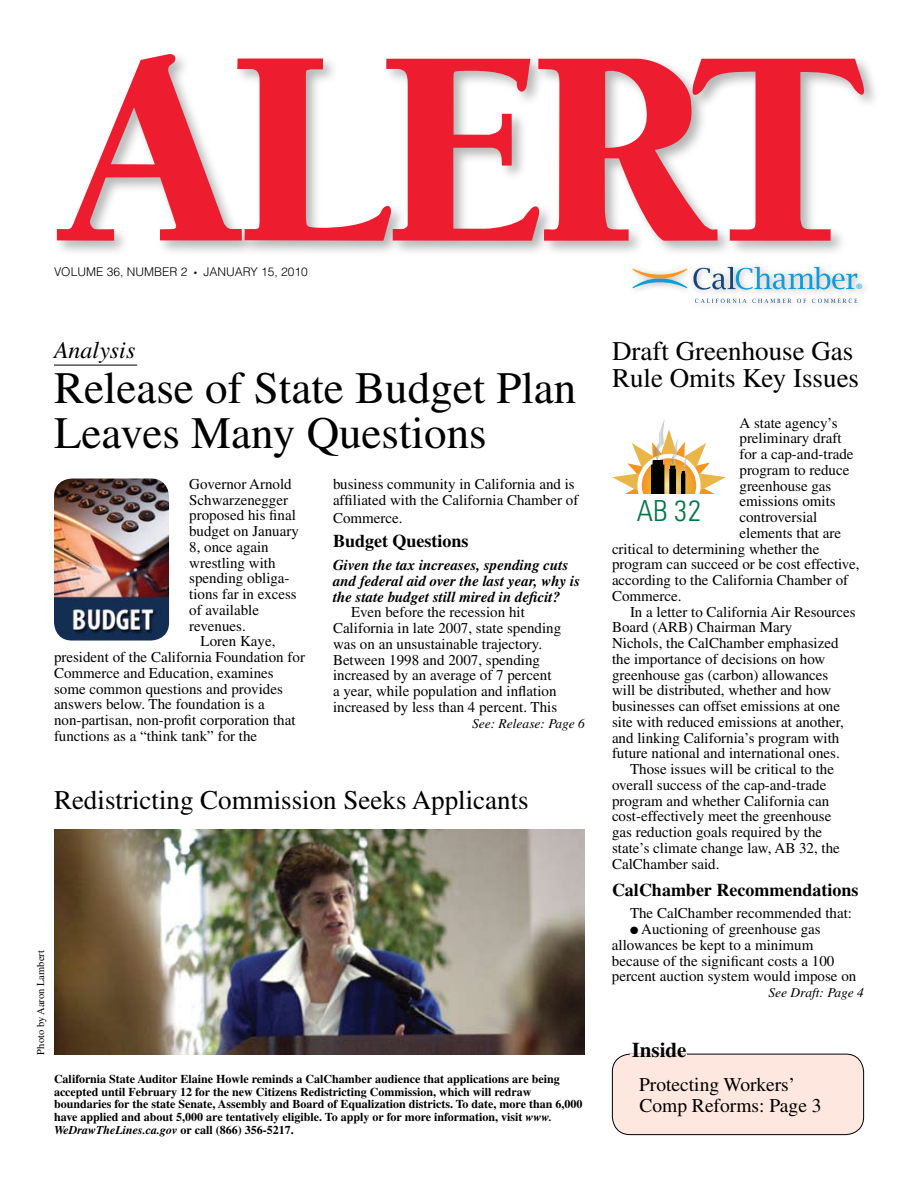
<style>
.page{position:relative;width:918px;height:1188px;background:#fff}
.page>*{position:absolute;margin:0;border:0;box-sizing:border-box;transform-origin:0 0}
.t1{font:45px/45px "Times";color:#000}
.t2{font:300 condensed 29.1px "Zurich BT";color:#007647}
.t3{font:27px/27px "Times";color:#000}
.t4{font:italic 24px "Times";color:#000}
.t5{font:700 21px "Times";color:#000}
.t6{font:19.5px/21px "Times";color:#000}
.t7{font:700 18px "Times";color:#000}
.t8{font:15px/15.8px "Times";color:#000}
.t9{font:italic 700 15px/15.8px "Times";color:#000}
.t10{font:italic 13.5px "Times";color:#000}
.t11{font:700 12px/12.8px "Times";color:#000}
.t12{font:300 12px "Helvetica";color:#000}
.t13{font:10.5px "Times";color:#000}
.t14{font:7.35px "Helvetica Neue";color:#0f9cd8}
.s1{font-style:italic}
</style>
<div class="page">
<div style="left:53px;top:49px;width:826px;height:207px;background:#000;opacity:.3"></div>
<svg style="left:57px;top:54px;width:807px;height:187px"></svg>
<div style="left:627px;top:262px;width:242px;height:49px;background:#000;opacity:.3"></div>
<svg style="left:633px;top:269px;width:54px;height:19px"></svg>
<svg style="left:693px;top:267px;width:164px;height:23px"></svg>
<svg style="left:695px;top:299px;width:96px;height:4px"></svg>
<svg style="left:797px;top:299px;width:9px;height:4px"></svg>
<svg style="left:812px;top:299px;width:45px;height:4px"></svg>
<div style="left:612px;top:1054px;width:252px;height:81px;background:#fee7de;border-radius:18px"></div>
<div style="left:612px;top:1054px;width:252px;height:81px;border:1px solid #000;border-radius:18px"></div>
<hr style="left:630px;top:1054px;width:57px;height:2px;background:#fee7de">
<img style="left:54px;top:479px;width:115px;height:162px">
<img style="left:54px;top:829px;width:531px;height:226px">
<svg style="left:612px;top:419px;width:114px;height:75px"></svg>
<hr style="left:54px;top:365px;width:83px;height:1px;background:#000">
<p class="t12" style="left:54px;top:264px;width:135px">VOLUME 36, NUMBER 2</p>
<p class="t12" style="left:194px;top:264px;width:115px">● JANUARY 15, 2010</p>
<h3 class="t4" style="left:54px;top:336px;width:83px">Analysis</h3>
<h1 class="t1" style="left:54px;top:365px;width:524px">Release of State Budget Plan<br>Leaves Many Questions</h1>
<p class="t8" style="left:189px;top:476px;width:104px">Governor Arnold</p>
<p class="t8" style="left:189px;top:492px;width:100px">Schwarzenegger</p>
<p class="t8" style="left:189px;top:507px;width:108px">proposed his final</p>
<p class="t8" style="left:189px;top:523px;width:111px">budget on January</p>
<p class="t8" style="left:189px;top:539px;width:81px">8, once again</p>
<p class="t8" style="left:189px;top:555px;width:88px">wrestling with</p>
<p class="t8" style="left:189px;top:570px;width:102px">spending obliga-</p>
<p class="t8" style="left:189px;top:586px;width:109px">tions far in excess</p>
<p class="t8" style="left:189px;top:602px;width:71px">of available</p>
<p class="t8" style="left:189px;top:618px;width:58px">revenues.</p>
<p class="t8" style="left:201px;top:633px;width:76px">Loren Kaye,</p>
<p class="t8" style="left:54px;top:649px;width:252px">president of the California Foundation for</p>
<p class="t8" style="left:54px;top:665px;width:221px">Commerce and Education, examines</p>
<p class="t8" style="left:54px;top:681px;width:230px">some common questions and provides</p>
<p class="t8" style="left:54px;top:696px;width:212px">answers below. The foundation is a</p>
<p class="t8" style="left:54px;top:712px;width:243px">non-partisan, non-profit corporation that</p>
<p class="t8" style="left:54px;top:728px;width:205px">functions as a “think tank” for the</p>
<p class="t8" style="left:333px;top:476px;width:247px">business community in California and is affiliated with the California Chamber of</p>
<p class="t8" style="left:333px;top:510px;width:71px">Commerce.</p>
<p class="t7" style="left:333px;top:531px;width:137px">Budget Questions</p>
<p class="t9" style="left:333px;top:557px;width:249px">Given the tax increases, spending cuts and federal aid over the last year, why is the state budget still mired in deficit?</p>
<p class="t8" style="left:333px;top:604px;width:230px;text-indent:18px">Even before the recession hit California in late 2007, state spending was on an unsustainable trajectory.<br>Between 1998 and 2007, spending increased by an average of 7 percent a year, while population and inflation increased by less than 4 percent. This</p>
<p class="t10" style="left:472px;top:716px;width:114px">See: Release: Page 6</p>
<h3 class="t3" style="left:54px;top:786px;width:476px">Redistricting Commission Seeks Applicants</h3>
<p class="t13" style="left:35px;top:1055px;width:106px;rotate:-90deg">Photo by Aaron Lambert</p>
<p class="t11" style="left:54px;top:1072px;width:530px">California State Auditor Elaine Howle reminds a CalChamber audience that applications are being accepted until February 12 for the new Citizens Redistricting Commission, which will redraw boundaries for the state Senate, Assembly and Board of Equalization districts. To date, more than 6,000 have applied and about 5,000 are tentatively eligible. To apply or for more information, visit <span class="s1">www.<br>WeDrawTheLines.ca.gov</span> or call (866) 356-5217.</p>
<p class="t14" style="left:856px;top:282px;width:7px">®</p>
<h3 class="t3" style="left:612px;top:337px;width:249px">Draft Greenhouse Gas<br>Rule Omits Key Issues</h3>
<p class="t8" style="left:740px;top:415px;width:100px">A state agency’s</p>
<p class="t8" style="left:740px;top:430px;width:104px">preliminary draft</p>
<p class="t8" style="left:740px;top:446px;width:116px">for a cap-and-trade</p>
<p class="t8" style="left:740px;top:462px;width:111px">program to reduce</p>
<p class="t8" style="left:740px;top:478px;width:93px">greenhouse gas</p>
<p class="t8" style="left:740px;top:493px;width:98px">emissions omits</p>
<p class="t8" style="left:740px;top:509px;width:79px">controversial</p>
<p class="t8" style="left:740px;top:525px;width:103px">elements that are</p>
<p class="t8" style="left:612px;top:541px;width:209px">critical to determining whether the</p>
<p class="t8" style="left:612px;top:556px;width:249px">program can succeed or be cost effective,</p>
<p class="t8" style="left:612px;top:572px;width:238px">according to the California Chamber of</p>
<p class="t8" style="left:612px;top:588px;width:71px">Commerce.</p>
<p class="t8" style="left:630px;top:604px;width:227px">In a letter to California Air Resources</p>
<p class="t8" style="left:612px;top:619px;width:182px">Board (ARB) Chairman Mary</p>
<p class="t8" style="left:612px;top:635px;width:228px">Nichols, the CalChamber emphasized</p>
<p class="t8" style="left:612px;top:651px;width:215px">the importance of decisions on how</p>
<p class="t8" style="left:612px;top:667px;width:218px">greenhouse gas (carbon) allowances</p>
<p class="t8" style="left:612px;top:682px;width:221px">will be distributed, whether and how</p>
<p class="t8" style="left:612px;top:698px;width:230px">businesses can offset emissions at one</p>
<p class="t8" style="left:612px;top:714px;width:233px">site with reduced emissions at another,</p>
<p class="t8" style="left:612px;top:730px;width:229px">and linking California’s program with</p>
<p class="t8" style="left:612px;top:745px;width:229px">future national and international ones.</p>
<p class="t8" style="left:630px;top:761px;width:206px">Those issues will be critical to the</p>
<p class="t8" style="left:612px;top:777px;width:216px">overall success of the cap-and-trade</p>
<p class="t8" style="left:612px;top:793px;width:219px">program and whether California can</p>
<p class="t8" style="left:612px;top:808px;width:221px">cost-effectively meet the greenhouse</p>
<p class="t8" style="left:612px;top:824px;width:212px">gas reduction goals required by the</p>
<p class="t8" style="left:612px;top:840px;width:229px">state’s climate change law, AB 32, the</p>
<p class="t8" style="left:612px;top:856px;width:109px">CalChamber said.</p>
<p class="t7" style="left:612px;top:879px;width:248px">CalChamber Recommendations</p>
<p class="t8" style="left:630px;top:905px;width:224px">The CalChamber recommended that:</p>
<p class="t8" style="left:612px;top:921px;width:246px;text-indent:18px">● Auctioning of greenhouse gas allowances be kept to a minimum because of the significant costs a 100 percent auction system would impose on</p>
<p class="t10" style="left:768px;top:985px;width:97px">See Draft: Page 4</p>
<h2 class="t2" style="left:637px;top:493px;width:66px">AB 32</h2>
<h3 class="t5" style="left:632px;top:1038px;width:56px">Inside</h3>
<h3 class="t6" style="left:639px;top:1074px;width:184px">Protecting Workers’<br>Comp Reforms: Page 3</h3>
</div>
